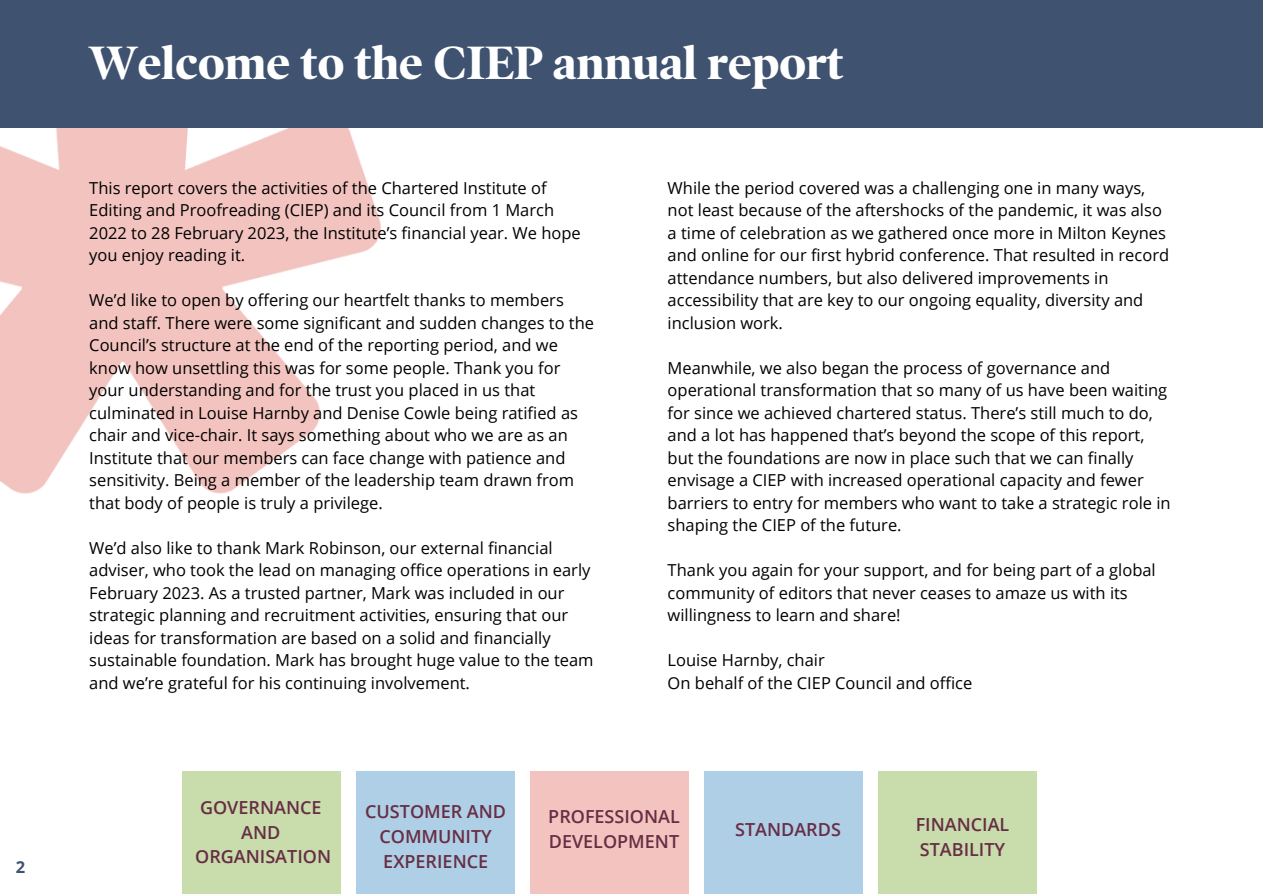
<style>
.page{position:relative;width:1263px;height:894px;background:#fff}
.page>*{position:absolute;margin:0;border:0;box-sizing:border-box;transform-origin:0 0}
.t1{font:700 47.25px "Poynter OS Disp";color:#fff}
.t2{font:600 18px/24.8px "Open Sans";color:#672e45}
.t3{font:16.5px/22.5px "Open Sans";color:#000}
.t4{font:700 16.5px "Open Sans";color:#3f526f}
</style>
<div class="page">
<img style="left:0;top:128px;width:381px;height:366px">
<div style="left:0;top:0;width:1263px;height:128px;background:#3f526f"></div>
<div style="left:357px;top:770px;width:158px;height:123px;background:#aecfe6"></div>
<div style="left:530px;top:770px;width:158px;height:123px;background:#f3c4bf"></div>
<div style="left:704px;top:770px;width:158px;height:123px;background:#aecfe6"></div>
<div style="left:878px;top:770px;width:158px;height:123px;background:#c9dcac"></div>
<div style="left:183px;top:770px;width:158px;height:123px;background:#c9dcac"></div>
<p class="t4" style="left:16px;top:854px;width:11px">2</p>
<p class="t1" style="left:89px;top:34px;width:756px">Welcome to the CIEP annual report</p>
<p class="t3" style="left:89px;top:176px;width:493px">This report covers the activities of the Chartered Institute of Editing and Proofreading (CIEP) and its Council from 1 March 2022 to 28 February 2023, the Institute’s financial year. We hope you enjoy reading it.</p>
<p class="t3" style="left:89px;top:288px;width:506px">We’d like to open by offering our heartfelt thanks to members and staff. There were some significant and sudden changes to the Council’s structure at the end of the reporting period, and we know how unsettling this was for some people. Thank you for your understanding and for the trust you placed in us that culminated in Louise Harnby and Denise Cowle being ratified as chair and vice-chair. It says something about who we are as an Institute that our members can face change with patience and sensitivity. Being a member of the leadership team drawn from that body of people is truly a privilege.</p>
<p class="t3" style="left:89px;top:536px;width:506px">We’d also like to thank Mark Robinson, our external financial adviser, who took the lead on managing office operations in early February 2023. As a trusted partner, Mark was included in our strategic planning and recruitment activities, ensuring that our ideas for transformation are based on a solid and financially sustainable foundation. Mark has brought huge value to the team and we’re grateful for his continuing involvement.</p>
<p class="t3" style="left:668px;top:176px;width:503px">While the period covered was a challenging one in many ways, not least because of the aftershocks of the pandemic, it was also a time of celebration as we gathered once more in Milton Keynes and online for our first hybrid conference. That resulted in record attendance numbers, but also delivered improvements in accessibility that are key to our ongoing equality, diversity and inclusion work.</p>
<p class="t3" style="left:668px;top:356px;width:504px">Meanwhile, we also began the process of governance and operational transformation that so many of us have been waiting for since we achieved chartered status. There’s still much to do, and a lot has happened that’s beyond the scope of this report, but the foundations are now in place such that we can finally envisage a CIEP with increased operational capacity and fewer barriers to entry for members who want to take a strategic role in shaping the CIEP of the future.</p>
<p class="t3" style="left:668px;top:558px;width:490px">Thank you again for your support, and for being part of a global community of editors that never ceases to amaze us with its willingness to learn and share!</p>
<p class="t3" style="left:668px;top:648px;width:159px">Louise Harnby, chair</p>
<p class="t3" style="left:668px;top:671px;width:306px">On behalf of the CIEP Council and office</p>
<p class="t2" style="left:200px;top:794px;width:123px">GOVERNANCE</p>
<p class="t2" style="left:241px;top:819px;width:41px">AND</p>
<p class="t2" style="left:195px;top:843px;width:137px">ORGANISATION</p>
<p class="t2" style="left:365px;top:798px;width:142px;text-align:center">CUSTOMER AND<br>COMMUNITY<br>EXPERIENCE</p>
<p class="t2" style="left:548px;top:803px;width:133px">PROFESSIONAL<br>DEVELOPMENT</p>
<p class="t2" style="left:916px;top:811px;width:95px">FINANCIAL<br>STABILITY</p>
<p class="t2" style="left:735px;top:816px;width:107px">STANDARDS</p>
</div>
